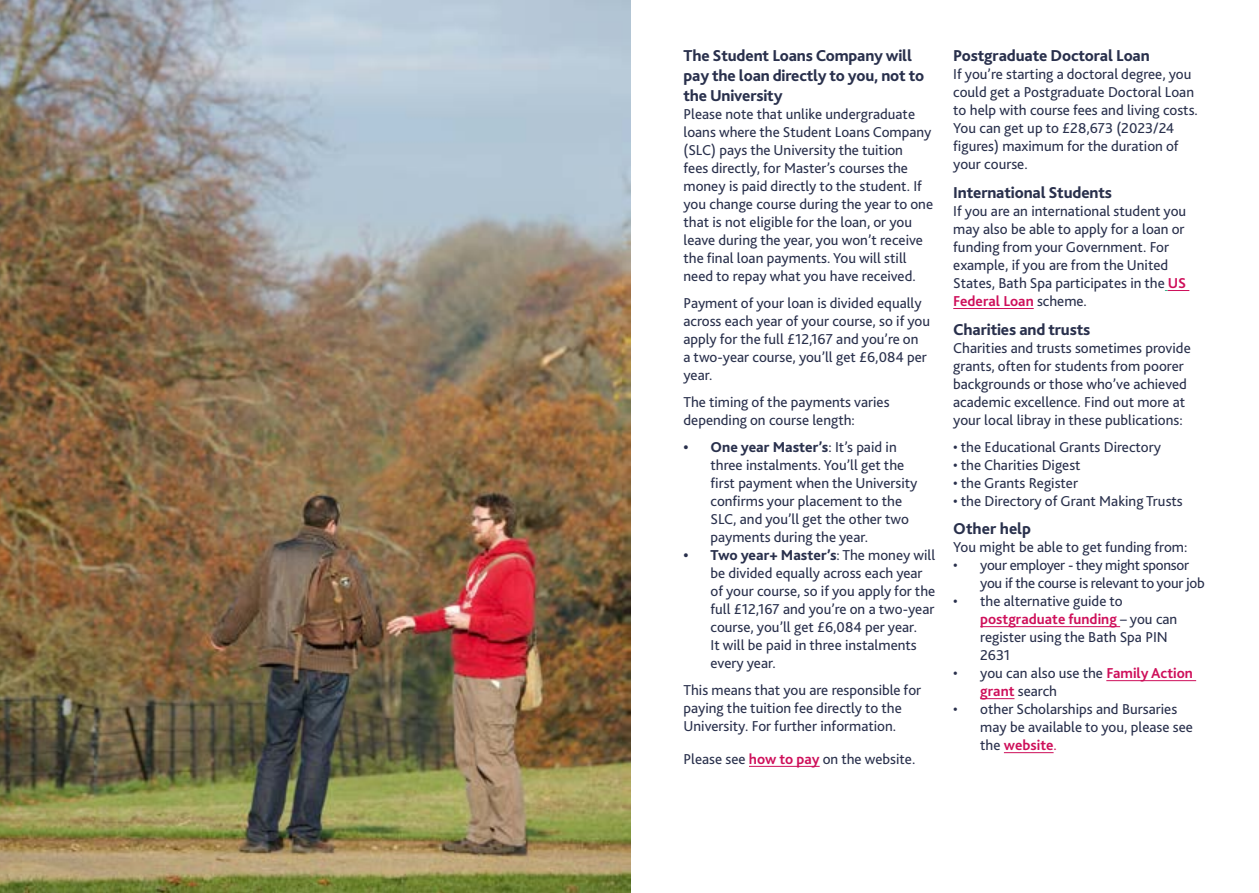
<style>
.page{position:relative;width:1259px;height:893px;background:#fff}
.page>*{position:absolute;margin:0;border:0;box-sizing:border-box;transform-origin:0 0}
.Header_2{font:800 16.5px/19.8px "Bliss 2";letter-spacing:-.01em;color:#29304c}
.t1{font:15px/18px "Bliss 2";color:#29304c}
.t2{font:15px/18px "Bliss 2";letter-spacing:-.02em;color:#29304c}
.s1{font-weight:800}
.s2{font-weight:700;color:#ce0f5a}
.s3{color:#ce0f5a}
</style>
<div class="page">
<img style="left:0;top:0;width:630px;height:893px">
<hr style="left:749px;top:766px;width:70px;height:1px;background:#ce0f5a">
<svg style="left:1164px;top:290px;width:25px;height:1px"></svg>
<hr style="left:953px;top:308px;width:80px;height:1px;background:#ce0f5a">
<hr style="left:980px;top:626px;width:140px;height:1px;background:#ce0f5a">
<hr style="left:1106px;top:680px;width:90px;height:1px;background:#ce0f5a">
<hr style="left:980px;top:698px;width:34px;height:1px;background:#ce0f5a">
<hr style="left:1004px;top:752px;width:49px;height:1px;background:#ce0f5a">
<h2 class="Header_2" style="left:683px;top:46px;width:242px">The Student Loans Company will pay the loan directly to you, not to the University</h2>
<p class="t1" style="left:683px;top:105px;width:251px">Please note that unlike undergraduate loans where the Student Loans Company (SLC) pays the University the tuition<br>fees directly, for Master’s courses the money is paid directly to the student. If you change course during the year to one that is not eligible for the loan, or you leave during the year, you won’t receive the final loan payments. You will still need to repay what you have received.</p>
<p class="t1" style="left:683px;top:294px;width:248px">Payment of your loan is divided equally across each year of your course, so if you apply for the full £12,167 and you’re on<br>a two-year course, you’ll get £6,084 per year.</p>
<p class="t1" style="left:683px;top:393px;width:207px">The timing of the payments varies depending on course length:</p>
<p class="t1" style="left:710px;top:438px;width:208px;text-indent:-27px"><span class="s1">• One year Master’s</span>: It’s paid in three instalments. You’ll get the first payment when the University confirms your placement to the<br>SLC, and you’ll get the other two payments during the year.</p>
<p class="t1" style="left:710px;top:546px;width:226px;text-indent:-27px"><span class="s1">• Two year+ Master’s</span>: The money will be divided equally across each year of your course, so if you apply for the full £12,167 and you’re on a two-year course, you’ll get £6,084 per year.<br>It will be paid in three instalments every year.</p>
<p class="t1" style="left:683px;top:681px;width:239px">This means that you are responsible for paying the tuition fee directly to the<br>University. For further information.</p>
<p class="t1" style="left:683px;top:750px;width:233px">Please see <span class="s2">how to pay</span> on the website.</p>
<h2 class="Header_2" style="left:953px;top:46px;width:198px">Postgraduate Doctoral Loan</h2>
<p class="t1" style="left:953px;top:65px;width:246px">If you’re starting a doctoral degree, you could get a Postgraduate Doctoral Loan to help with course fees and living costs.<br>You can get up to £28,673 (2023/24 figures) maximum for the duration of your course.</p>
<h2 class="Header_2" style="left:953px;top:183px;width:160px">International Students</h2>
<p class="t1" style="left:953px;top:202px;width:235px">If you are an international student you may also be able to apply for a loan or funding from your Government. For example, if you are from the United States, Bath Spa participates in the <span class="s2">US Federal Loan</span> scheme.</p>
<h2 class="Header_2" style="left:953px;top:320px;width:139px">Charities and trusts</h2>
<p class="t1" style="left:953px;top:339px;width:239px">Charities and trusts sometimes provide grants, often for students from poorer backgrounds or those who’ve achieved academic excellence. Find out more at your local libray in these publications:</p>
<p class="t1" style="left:953px;top:438px;width:209px">• the Educational Grants Directory</p>
<p class="t1" style="left:953px;top:456px;width:129px">• the Charities Digest</p>
<p class="t1" style="left:953px;top:474px;width:126px">• the Grants Register</p>
<p class="t1" style="left:953px;top:492px;width:231px">• the Directory of Grant Making Trusts</p>
<h2 class="Header_2" style="left:953px;top:519px;width:79px">Other help</h2>
<p class="t1" style="left:953px;top:538px;width:236px">You might be able to get funding from:</p>
<p class="t2" style="left:980px;top:556px;width:226px;text-indent:-27px">• your employer - they might sponsor you if the course is relevant to your job</p>
<p class="t1" style="left:980px;top:592px;width:198px;text-indent:-27px">• the alternative guide to <span class="s2">postgraduate funding</span> – you can register using the Bath Spa PIN<br>2631</p>
<p class="t1" style="left:980px;top:664px;width:214px;text-indent:-27px">• you can also use the <span class="s2">Family Action grant</span> search</p>
<p class="t1" style="left:980px;top:700px;width:214px;text-indent:-27px">• other Scholarships and Bursaries may be available to you, please see the <span class="s2">website</span><span class="s3">.</span></p>
</div>
